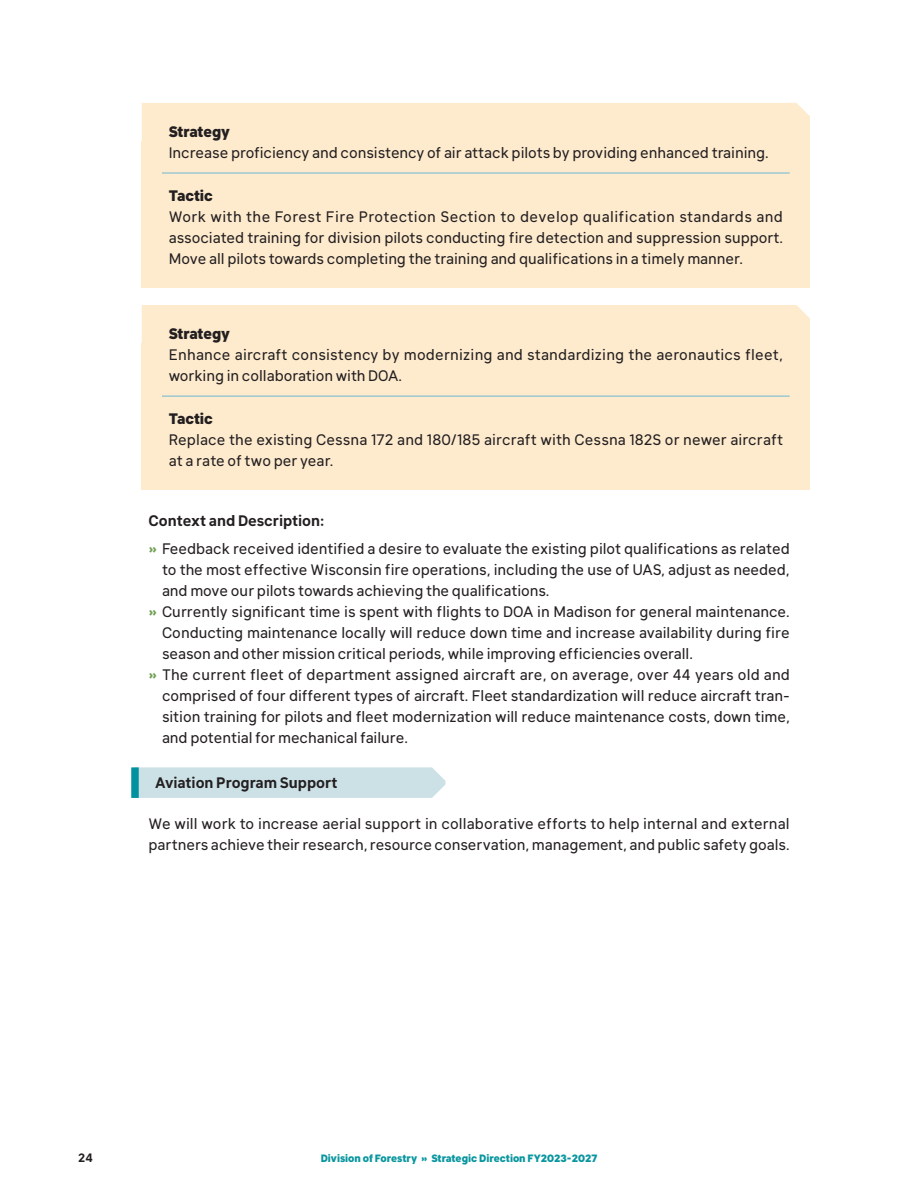
<style>
.page{position:relative;width:918px;height:1188px;background:#fff}
.page>*{position:absolute;margin:0;border:0;box-sizing:border-box;transform-origin:0 0}
.t1{font:15px/21px "Klima";color:#231f20}
.t2{font:15px/21px "Klima";letter-spacing:.02em;color:#231f20}
.t3{font:800 15px "Klima";letter-spacing:-.005em;color:#231f20}
.t4{font:700 15px "Klima";color:#231f20}
.t5{font:700 12px "Klima";color:#231f20}
.t6{font:800 10.5px "Klima";color:#09969f}
.s1{font-weight:700}
.s2{font-weight:700;color:#72a055}
</style>
<div class="page">
<div style="left:142px;top:103px;width:668px;height:38px;background:#feebce"></div>
<div style="left:142px;top:141px;width:668px;height:40px;background:#feebce"></div>
<div style="left:142px;top:167px;width:668px;height:58px;background:#feebce"></div>
<hr style="left:162px;top:172px;width:628px;height:2px;background:#9dc8d0">
<div style="left:142px;top:205px;width:668px;height:83px;background:#feebce"></div>
<div style="left:142px;top:305px;width:668px;height:38px;background:#feebce"></div>
<div style="left:142px;top:343px;width:668px;height:62px;background:#feebce"></div>
<div style="left:142px;top:390px;width:668px;height:58px;background:#feebce"></div>
<hr style="left:162px;top:395px;width:628px;height:2px;background:#9dc8d0">
<div style="left:142px;top:428px;width:668px;height:62px;background:#feebce"></div>
<div style="left:139px;top:767px;width:307px;height:31px;background:#cce1e6"></div>
<div style="left:131px;top:767px;width:8px;height:31px;background:#00929f"></div>
<p class="t3" style="left:169px;top:118px;width:63px">Strategy</p>
<p class="t1" style="left:169px;top:140px;width:601px">Increase proficiency and consistency of air attack pilots by providing enhanced training.</p>
<p class="t3" style="left:169px;top:182px;width:46px">Tactic</p>
<p class="t1" style="left:169px;top:204px;width:616px;text-align:justify">Work with the Forest Fire Protection Section to develop qualification standards and associated training for division pilots conducting fire detection and suppression support.<br>Move all pilots towards completing the training and qualifications in a timely manner.</p>
<p class="t3" style="left:169px;top:320px;width:63px">Strategy</p>
<p class="t2" style="left:169px;top:342px;width:616px">Enhance aircraft consistency by modernizing and standardizing the aeronautics fleet, working in collaboration with DOA.</p>
<p class="t3" style="left:169px;top:406px;width:46px">Tactic</p>
<p class="t1" style="left:169px;top:427px;width:616px">Replace the existing Cessna 172 and 180/185 aircraft with Cessna 182S or newer aircraft at a rate of two per year.</p>
<p class="t1" style="left:148px;top:505px;width:643px;line-height:27.8px"><span class="s1">Context and Description:<br></span><span class="s2">»</span> Feedback received identified a desire to evaluate the existing pilot qualifications as related</p>
<p class="t1" style="left:162px;top:557px;width:629px">to the most effective Wisconsin fire operations, including the use of UAS, adjust as needed,</p>
<p class="t1" style="left:162px;top:578px;width:389px">and move our pilots towards achieving the qualifications.</p>
<p class="t1" style="left:148px;top:599px;width:643px"><span class="s2">»</span> Currently significant time is spent with flights to DOA in Madison for general maintenance.</p>
<p class="t1" style="left:162px;top:620px;width:629px">Conducting maintenance locally will reduce down time and increase availability during fire</p>
<p class="t1" style="left:162px;top:641px;width:532px">season and other mission critical periods, while improving efficiencies overall.</p>
<p class="t1" style="left:148px;top:662px;width:643px"><span class="s2">»</span> The current fleet of department assigned aircraft are, on average, over 44 years old and</p>
<p class="t1" style="left:162px;top:683px;width:629px">comprised of four different types of aircraft. Fleet standardization will reduce aircraft tran-</p>
<p class="t1" style="left:162px;top:704px;width:629px">sition training for pilots and fleet modernization will reduce maintenance costs, down time,</p>
<p class="t1" style="left:162px;top:725px;width:247px">and potential for mechanical failure.</p>
<p class="t4" style="left:155px;top:769px;width:184px">Aviation Program Support</p>
<p class="t1" style="left:148px;top:811px;width:643px">We will work to increase aerial support in collaborative efforts to help internal and external partners achieve their research, resource conservation, management, and public safety goals.</p>
<p class="t5" style="left:78px;top:1148px;width:16px">24</p>
<p class="t6" style="left:321px;top:1149px;width:278px">Division of Forestry » Strategic Direction FY2023-2027</p>
</div>
